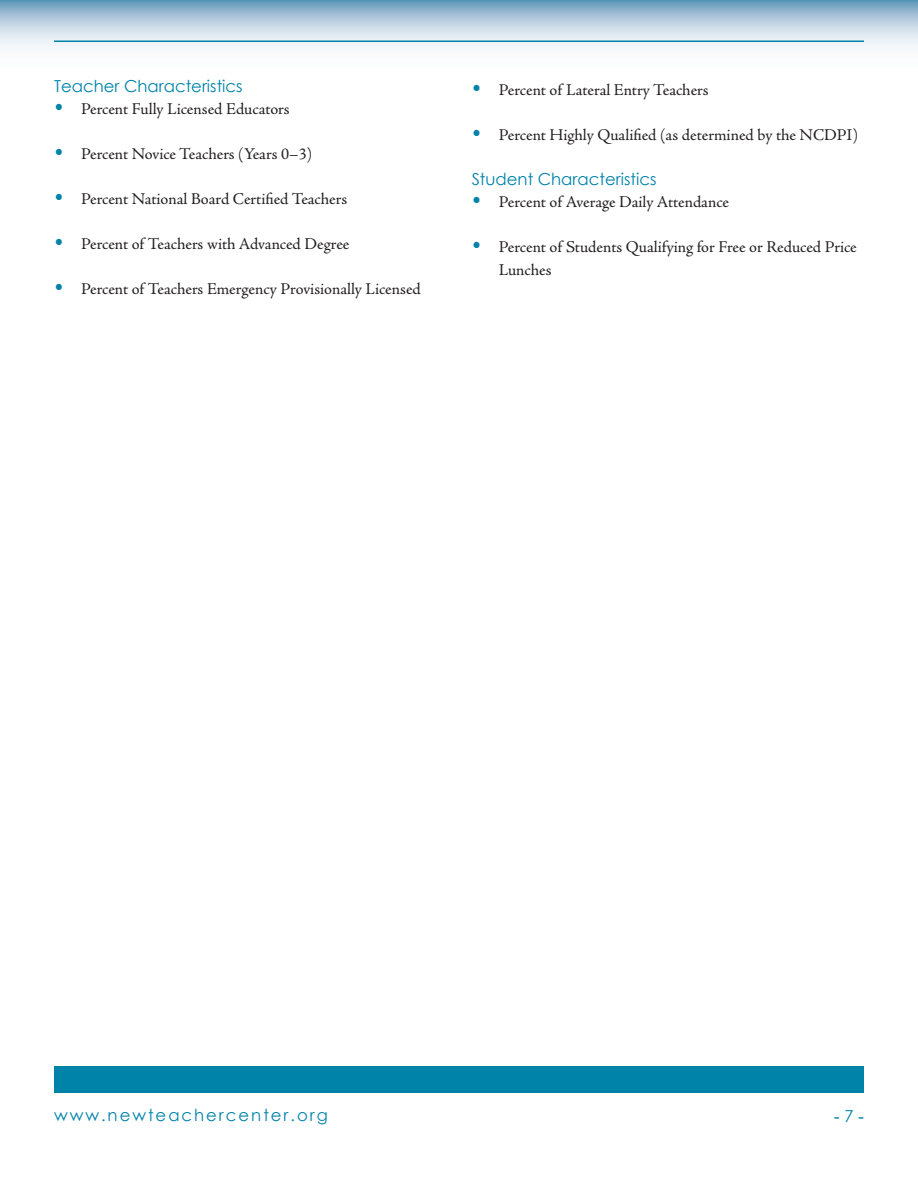
<style>
.page{position:relative;width:918px;height:1188px;background:#fff}
.page>*{position:absolute;margin:0;border:0;box-sizing:border-box;transform-origin:0 0}
.t1{font:18px "Times New Roman";color:#0083a9}
.body_text{font:16.5px/22.5px "Adobe Jenson Pro";letter-spacing:-.005em;color:#231f20}
.body_text-2{font:16.5px "Century Gothic";color:#0083a9}
.body_text-3{font:16.5px "Century Gothic";letter-spacing:.12em;color:#0083a9}
.s1{font-family:"Bookman Old Style";font-size:21px;color:#0083a9}
.s2{font-family:"Century Gothic";font-size:16.5px}
</style>
<div class="page">
<div style="left:54px;top:1066px;width:810px;height:28px;background:#0083a9"></div>
<svg style="left:0;top:0;width:918px;height:48px;background:#b7cede"></svg>
<hr style="left:54px;top:41px;width:810px;height:1px;background:#0083a9">
<p class="body_text-2" style="left:54px;top:74px;width:190px">Teacher Characteristics</p>
<p class="body_text" style="left:54px;top:98px;width:237px"><span class="s1">•</span> Percent Fully Licensed Educators</p>
<p class="body_text" style="left:54px;top:143px;width:260px"><span class="s1">•</span> Percent Novice Teachers (Years 0–3)</p>
<p class="body_text" style="left:54px;top:188px;width:295px"><span class="s1">•</span> Percent National Board Certified Teachers</p>
<p class="body_text" style="left:54px;top:233px;width:297px"><span class="s1">•</span> Percent of Teachers with Advanced Degree</p>
<p class="body_text" style="left:54px;top:278px;width:368px"><span class="s1">•</span> Percent of Teachers Emergency Provisionally Licensed</p>
<p class="body_text" style="left:472px;top:78px;width:238px"><span class="s1">•</span> Percent of Lateral Entry Teachers</p>
<p class="body_text" style="left:472px;top:123px;width:388px"><span class="s1">•</span> Percent Highly Qualified (as determined by the NCDPI)</p>
<p class="body_text-2" style="left:472px;top:167px;width:186px">Student Characteristics</p>
<p class="body_text" style="left:472px;top:191px;width:259px"><span class="s1">•</span> Percent of Average Daily Attendance</p>
<p class="body_text" style="left:499px;top:236px;width:360px;text-indent:-27px"><span class="s1">•</span> Percent of Students Qualifying for Free or Reduced Price<br>Lunches</p>
<p class="body_text-3" style="left:54px;top:1104px;width:275px">www.newteachercenter.org</p>
<p class="t1" style="left:834px;top:1103px;width:32px">- <span class="s2">7</span> -</p>
</div>
